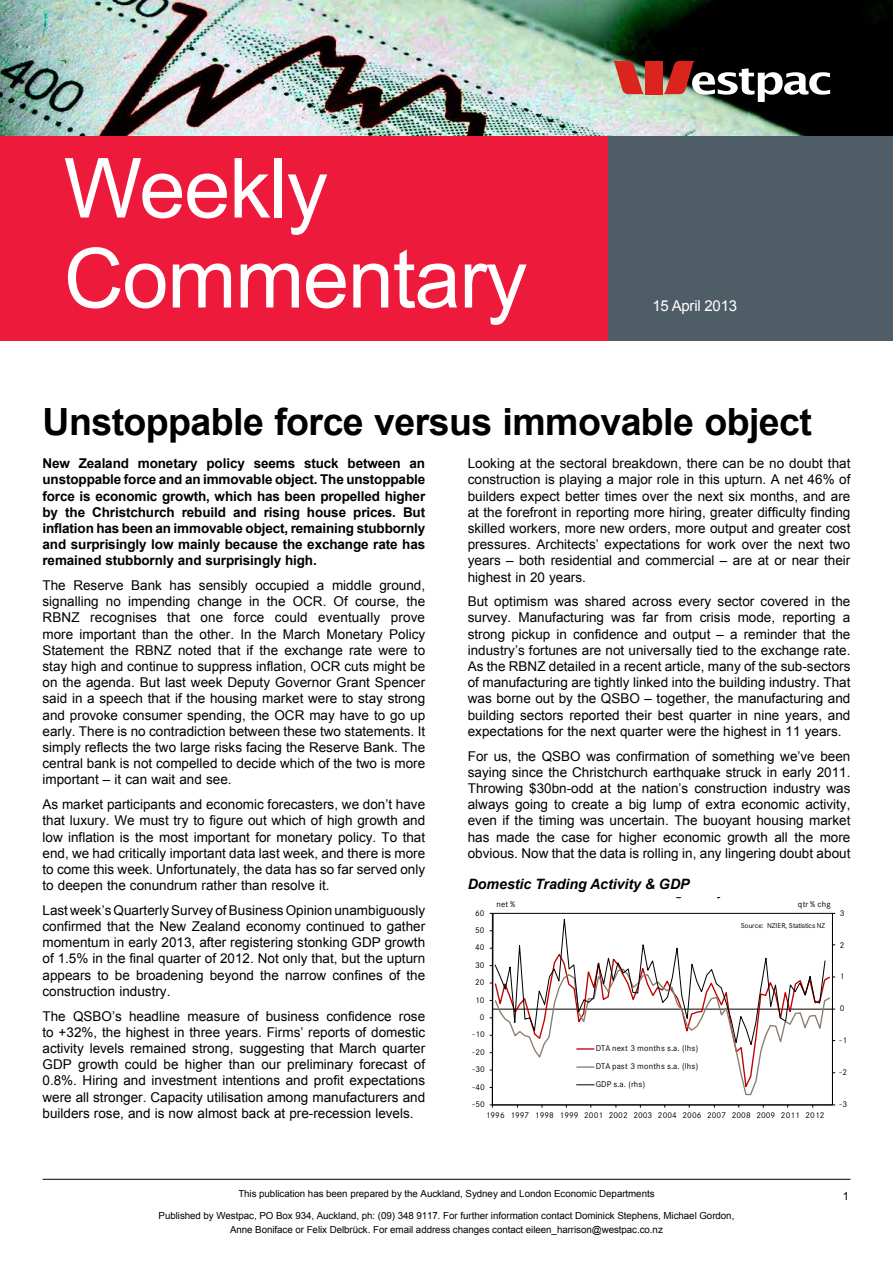
<style>
.page{position:relative;width:893px;height:1263px;background:#fff}
.page>*{position:absolute;margin:0;border:0;box-sizing:border-box;transform-origin:0 0}
.t1{font:82.95px/90px "Arial";letter-spacing:-.015em;color:#fff}
.t2{font:700 37.5px "Arial";letter-spacing:-.015em;color:#000}
.t3{font:15px "Arial";letter-spacing:-.015em;color:#fff}
.t4{font:italic 700 14.25px "Arial";letter-spacing:-.005em;color:#000}
.t5{font:13.5px/16.2px "Arial";color:#000;text-align:justify}
.t6{font:700 13.5px/16.2px "Arial";letter-spacing:-.01em;color:#000;text-align:justify}
.t7{font:11.25px "Arial";color:#000}
.t8{font:9.75px/13.5px "Arial";letter-spacing:-.005em;color:#000;text-align:center}
.t9{font:8.7px/18.1px "Corporate S";letter-spacing:.005em;color:#000;text-align:justify}
.t10{font:7.35px "Corporate S";letter-spacing:-.01em;color:#000}
</style>
<div class="page">
<hr style="left:43px;top:1179px;width:807px;height:1px;background:#000">
<img style="left:0;top:0;width:893px;height:136px">
<div style="left:0;top:136px;width:608px;height:204px;background:#ed1a3b"></div>
<div style="left:608px;top:136px;width:285px;height:204px;background:#4f5d67"></div>
<svg style="left:613px;top:61px;width:31px;height:33px"></svg>
<div style="left:645px;top:61px;width:18px;height:33px;background:#dc241f"></div>
<svg style="left:663px;top:61px;width:167px;height:41px"></svg>
<svg style="left:490px;top:912px;width:345px;height:195px"></svg>
<h1 class="t1" style="left:64px;top:144px;width:465px">Weekly<br>Commentary</h1>
<p class="t3" style="left:652px;top:296px;width:86px">15 April 2013</p>
<h2 class="t2" style="left:43px;top:397px;width:771px">Unstoppable force versus immovable object</h2>
<p class="t6" style="left:43px;top:456px;width:384px">New Zealand monetary policy seems stuck between an unstoppable force and an immovable object. The unstoppable force is economic growth, which has been propelled higher by the Christchurch rebuild and rising house prices. But inflation has been an immovable object, remaining stubbornly and surprisingly low mainly because the exchange rate has remained stubbornly and surprisingly high.</p>
<p class="t5" style="left:43px;top:577px;width:384px">The Reserve Bank has sensibly occupied a middle ground, signalling no impending change in the OCR. Of course, the RBNZ recognises that one force could eventually prove more important than the other. In the March Monetary Policy Statement the RBNZ noted that if the exchange rate were to stay high and continue to suppress inflation, OCR cuts might be on the agenda. But last week Deputy Governor Grant Spencer said in a speech that if the housing market were to stay strong and provoke consumer spending, the OCR may have to go up early. There is no contradiction between these two statements. It simply reflects the two large risks facing the Reserve Bank. The central bank is not compelled to decide which of the two is more important – it can wait and see.</p>
<p class="t5" style="left:43px;top:796px;width:384px">As market participants and economic forecasters, we don’t have that luxury. We must try to figure out which of high growth and low inflation is the most important for monetary policy. To that end, we had critically important data last week, and there is more to come this week. Unfortunately, the data has so far served only to deepen the conundrum rather than resolve it.</p>
<p class="t5" style="left:43px;top:902px;width:384px">Last week’s Quarterly Survey of Business Opinion unambiguously confirmed that the New Zealand economy continued to gather momentum in early 2013, after registering stonking GDP growth of 1.5% in the final quarter of 2012. Not only that, but the upturn appears to be broadening beyond the narrow confines of the construction industry.</p>
<p class="t5" style="left:43px;top:1008px;width:384px">The QSBO’s headline measure of business confidence rose to +32%, the highest in three years. Firms’ reports of domestic activity levels remained strong, suggesting that March quarter GDP growth could be higher than our preliminary forecast of 0.8%. Hiring and investment intentions and profit expectations were all stronger. Capacity utilisation among manufacturers and builders rose, and is now almost back at pre-recession levels.</p>
<p class="t5" style="left:468px;top:455px;width:384px">Looking at the sectoral breakdown, there can be no doubt that construction is playing a major role in this upturn. A net 46% of builders expect better times over the next six months, and are at the forefront in reporting more hiring, greater difficulty finding skilled workers, more new orders, more output and greater cost pressures. Architects’ expectations for work over the next two years – both residential and commercial – are at or near their highest in 20 years.</p>
<p class="t5" style="left:468px;top:593px;width:384px">But optimism was shared across every sector covered in the survey. Manufacturing was far from crisis mode, reporting a strong pickup in confidence and output – a reminder that the industry’s fortunes are not universally tied to the exchange rate.<br>As the RBNZ detailed in a recent article, many of the sub-sectors of manufacturing are tightly linked into the building industry. That was borne out by the QSBO – together, the manufacturing and building sectors reported their best quarter in nine years, and expectations for the next quarter were the highest in 11 years.</p>
<p class="t5" style="left:468px;top:748px;width:384px">For us, the QSBO was confirmation of something we’ve been saying since the Christchurch earthquake struck in early 2011.<br>Throwing $30bn-odd at the nation’s construction industry was always going to create a big lump of extra economic activity, even if the timing was uncertain. The buoyant housing market has made the case for higher economic growth all the more obvious. Now that the data is rolling in, any lingering doubt about</p>
<p class="t4" style="left:468px;top:875px;width:223px">Domestic Trading Activity &amp; GDP</p>
<p class="t9" style="left:475px;top:904px;width:11px">60</p>
<p class="t9" style="left:475px;top:921px;width:11px">50</p>
<p class="t9" style="left:475px;top:938px;width:11px">40</p>
<p class="t9" style="left:475px;top:956px;width:11px">30</p>
<p class="t9" style="left:475px;top:973px;width:11px">20</p>
<p class="t9" style="left:475px;top:991px;width:11px">10</p>
<p class="t9" style="left:480px;top:1008px;width:6px">0</p>
<p class="t9" style="left:473px;top:1025px;width:14px">-10</p>
<p class="t9" style="left:473px;top:1043px;width:14px">-20</p>
<p class="t9" style="left:473px;top:1060px;width:14px">-30</p>
<p class="t9" style="left:473px;top:1078px;width:14px">-40</p>
<p class="t9" style="left:473px;top:1095px;width:14px">-50</p>
<p class="t9" style="left:497px;top:895px;width:20px">net %</p>
<p class="t9" style="left:798px;top:895px;width:34px">qtr % chg</p>
<p class="t10" style="left:741px;top:922px;width:86px">Source: NZIER, Statistics NZ</p>
<p class="t9" style="left:596px;top:1039px;width:104px">DTA next 3 months s.a. (lhs)<br>DTA past 3 months s.a. (lhs)<br>GDP s.a. (rhs)</p>
<p class="t9" style="left:486px;top:1106px;width:340px">1996 1997 1998 1999 2001 2002 2003 2004 2006 2007 2008 2009 2011 2012</p>
<p class="t9" style="left:840px;top:904px;width:6px">3</p>
<p class="t9" style="left:840px;top:935px;width:6px">2</p>
<p class="t9" style="left:840px;top:967px;width:6px">1</p>
<p class="t9" style="left:840px;top:999px;width:6px">0</p>
<p class="t9" style="left:840px;top:1031px;width:9px">-1</p>
<p class="t9" style="left:840px;top:1063px;width:9px">-2</p>
<p class="t9" style="left:840px;top:1095px;width:9px">-3</p>
<p class="t8" style="left:238px;top:1187px;width:418px">This publication has been prepared by the Auckland, Sydney and London Economic Departments</p>
<p class="t7" style="left:843px;top:1189px;width:8px">1</p>
<p class="t8" style="left:159px;top:1209px;width:577px">Published by Westpac, PO Box 934, Auckland, ph: (09) 348 9117. For further information contact Dominick Stephens, Michael Gordon,<br>Anne Boniface or Felix Delbrück. For email address changes contact eileen_harrison@westpac.co.nz</p>
</div>
